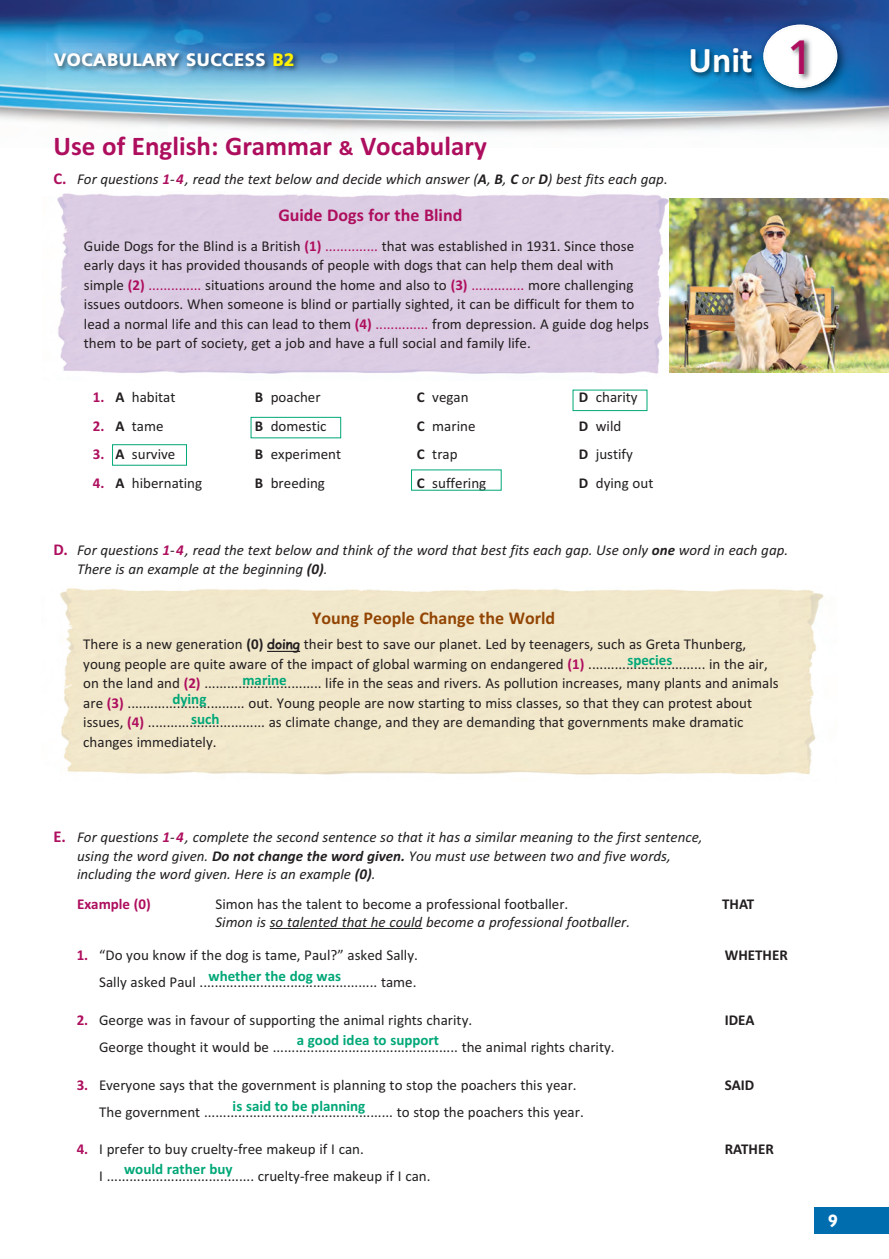
<style>
.page{position:relative;width:889px;height:1259px;background:#fff}
.page>*{position:absolute;margin:0;border:0;box-sizing:border-box;transform-origin:0 0}
.t1{font:700 36px "Calibri";color:#fff}
.t2{font:700 27px "Calibri";color:#ae0e5e}
.t3{font:700 18px "Calibri";color:#934503}
.t4{font:700 18px "Calibri";color:#ae0e5e}
.t5{font:900 18px "PF Catalog";color:#fff}
.t6{font:700 18px "Humanist 521 BT";color:#fff}
.t7{font:15px/19.5px "Calibri";color:#231f20}
.t8{font:italic 15px/18.3px "Calibri";color:#231f20}
.t9{font:700 15px/19.5px "Calibri";color:#00a777}
.t10{font:700 15px "Calibri";color:#231f20}
.t11{font:700 15px "Calibri";color:#ae0e5e}
.s1{color:#fff101}
.s2{font-family:"PF Catalog";font-weight:400;font-size:48px;color:#ae0e5e}
.s3{font-size:21px}
.s4{font-weight:700;font-style:normal;font-size:16.5px;color:#ae0e5e}
.s5{font-weight:700;color:#ae0e5e}
.s6{font-weight:700}
.s7{color:#ae0e5e}
.s8{font-family:"Comic Sans MS";font-weight:700;font-size:13.5px}
</style>
<div class="page">
<img style="left:0;top:0;width:889px;height:133px">
<div style="left:814px;top:1207px;width:75px;height:27px;background:#006daf"></div>
<hr style="left:267px;top:651px;width:33px;height:1px;background:#231f20">
<hr style="left:270px;top:928px;width:152px;height:1px;background:#231f20">
<div style="left:573px;top:390px;width:74px;height:21px;border:1px solid #00a777"></div>
<div style="left:251px;top:417px;width:90px;height:21px;border:1px solid #00a777"></div>
<div style="left:112px;top:444px;width:75px;height:22px;border:1px solid #00a777"></div>
<img style="left:656px;top:34px;width:97px;height:68px">
<img style="left:754px;top:103px;width:100px;height:2px">
<img style="left:753px;top:14px;width:117px;height:89px">
<img style="left:763px;top:25px;width:74px;height:63px">
<img style="left:46px;top:44px;width:407px;height:43px">
<img style="left:669px;top:198px;width:220px;height:174px">
<p class="t5" style="left:54px;top:49px;width:242px">VOCABULARY SUCCESS <span class="s1">B2</span></p>
<p class="t1" style="left:688px;top:39px;width:126px">Unit <span class="s2">1</span></p>
<p class="t2" style="left:53px;top:130px;width:435px">Use of English: Grammar <span class="s3">&amp;</span> Vocabulary</p>
<p class="t8" style="left:53px;top:169px;width:616px"><span class="s4">C.</span> For questions <span class="s5">1</span>-<span class="s5">4</span>, read the text below and decide which answer (<span class="s6">A</span>, <span class="s6">B</span>, <span class="s6">C</span> or <span class="s6">D</span>) best fits each gap.</p>
<p class="t4" style="left:278px;top:204px;width:185px">Guide Dogs for the Blind</p>
<p class="t7" style="left:84px;top:236px;width:567px">Guide Dogs for the Blind is a British <span class="s5">(1)</span> <span class="s7">..............</span> that was established in 1931. Since those early days it has provided thousands of people with dogs that can help them deal with simple <span class="s5">(2)</span> <span class="s7">..............</span> situations around the home and also to <span class="s5">(3)</span> <span class="s7">..............</span> more challenging issues outdoors. When someone is blind or partially sighted, it can be difficult for them to lead a normal life and this can lead to them <span class="s5">(4)</span> <span class="s7">..............</span> from depression. A guide dog helps them to be part of society, get a job and have a full social and family life.</p>
<p class="t7" style="left:93px;top:387px;width:84px"><span class="s5">1.</span> <span class="s6">A</span> habitat</p>
<p class="t7" style="left:255px;top:387px;width:67px"><span class="s6">B</span> poacher</p>
<p class="t7" style="left:417px;top:387px;width:53px"><span class="s6">C</span> vegan</p>
<p class="t7" style="left:579px;top:387px;width:60px"><span class="s6">D</span> charity</p>
<p class="t7" style="left:93px;top:416px;width:72px"><span class="s5">2.</span> <span class="s6">A</span> tame</p>
<p class="t7" style="left:255px;top:416px;width:73px"><span class="s6">B</span> domestic</p>
<p class="t7" style="left:417px;top:416px;width:60px"><span class="s6">C</span> marine</p>
<p class="t7" style="left:579px;top:416px;width:44px"><span class="s6">D</span> wild</p>
<p class="t7" style="left:93px;top:444px;width:84px"><span class="s5">3.</span> <span class="s6">A</span> survive</p>
<p class="t7" style="left:255px;top:444px;width:88px"><span class="s6">B</span> experiment</p>
<p class="t7" style="left:417px;top:444px;width:42px"><span class="s6">C</span> trap</p>
<p class="t7" style="left:579px;top:444px;width:56px"><span class="s6">D</span> justify</p>
<p class="t7" style="left:93px;top:473px;width:111px"><span class="s5">4.</span> <span class="s6">A</span> hibernating</p>
<p class="t7" style="left:255px;top:473px;width:72px"><span class="s6">B</span> breeding</p>
<p class="t7" style="left:417px;top:473px;width:71px"><span class="s6">C</span> suffering</p>
<p class="t7" style="left:579px;top:473px;width:76px"><span class="s6">D</span> dying out</p>
<p class="t8" style="left:77px;top:540px;width:713px;line-height:18.8px;text-indent:-24px"><span class="s4">D.</span> For questions <span class="s5">1</span>-<span class="s5">4</span>, read the text below and think of the word that best fits each gap. Use only <span class="s6">one</span> word in each gap.<br>There is an example at the beginning <span class="s6">(0)</span>.</p>
<p class="t3" style="left:312px;top:607px;width:245px">Young People Change the World</p>
<p class="t7" style="left:83px;top:634px;width:697px">There is a new generation <span class="s6">(0)</span> <span class="s8">doing</span> their best to save our planet. Led by teenagers, such as Greta Thunberg, young people are quite aware of the impact of global warming on endangered <span class="s5">(1)</span> ............................... in the air, on the land and <span class="s5">(2)</span> ............................... life in the seas and rivers. As pollution increases, many plants and animals are <span class="s5">(3)</span> ............................... out. Young people are now starting to miss classes, so that they can protest about issues, <span class="s5">(4)</span> ............................... as climate change, and they are demanding that governments make dramatic changes immediately.</p>
<p class="t9" style="left:627px;top:650px;width:47px">species</p>
<p class="t9" style="left:242px;top:670px;width:46px">marine</p>
<p class="t9" style="left:191px;top:689px;width:30px;text-indent:-19px">dying such</p>
<p class="t8" style="left:77px;top:827px;width:627px;text-indent:-24px"><span class="s4">E.</span> For questions <span class="s5">1</span>-<span class="s5">4</span>, complete the second sentence so that it has a similar meaning to the first sentence, using the word given. <span class="s6">Do not change the word given.</span> You must use between two and five words, including the word given. Here is an example <span class="s6">(0)</span>.</p>
<p class="t11" style="left:77px;top:895px;width:75px">Example (0)</p>
<p class="t7" style="left:215px;top:894px;width:354px">Simon has the talent to become a professional footballer.</p>
<p class="t10" style="left:722px;top:895px;width:34px">THAT</p>
<p class="t8" style="left:215px;top:912px;width:416px">Simon is so talented that he could become a professional footballer.</p>
<p class="t7" style="left:77px;top:945px;width:343px"><span class="s5">1.</span> “Do you know if the dog is tame, Paul?” asked Sally.</p>
<p class="t10" style="left:725px;top:946px;width:65px">WHETHER</p>
<p class="t7" style="left:99px;top:972px;width:319px">Sally asked Paul ............................................... tame.</p>
<p class="t7" style="left:77px;top:1010px;width:397px"><span class="s5">2.</span> George was in favour of supporting the animal rights charity.</p>
<p class="t10" style="left:725px;top:1011px;width:31px">IDEA</p>
<p class="t7" style="left:99px;top:1037px;width:517px">George thought it would be ................................................. the animal rights charity.</p>
<p class="t7" style="left:77px;top:1074px;width:502px"><span class="s5">3.</span> Everyone says that the government is planning to stop the poachers this year.</p>
<p class="t10" style="left:725px;top:1075px;width:31px">SAID</p>
<p class="t7" style="left:99px;top:1101px;width:486px">The government .................................................. to stop the poachers this year.</p>
<p class="t7" style="left:77px;top:1139px;width:289px"><span class="s5">4.</span> I prefer to buy cruelty-free makeup if I can.</p>
<p class="t10" style="left:725px;top:1140px;width:51px">RATHER</p>
<p class="t7" style="left:99px;top:1166px;width:333px">I ....................................... cruelty-free makeup if I can.</p>
<p class="t9" style="left:208px;top:966px;width:134px">whether the dog was</p>
<p class="t9" style="left:297px;top:1030px;width:144px">a good idea to support</p>
<p class="t9" style="left:233px;top:1096px;width:134px">is said to be planning</p>
<p class="t9" style="left:124px;top:1159px;width:110px">would rather buy</p>
<p class="t6" style="left:828px;top:1210px;width:11px">9</p>
</div>
